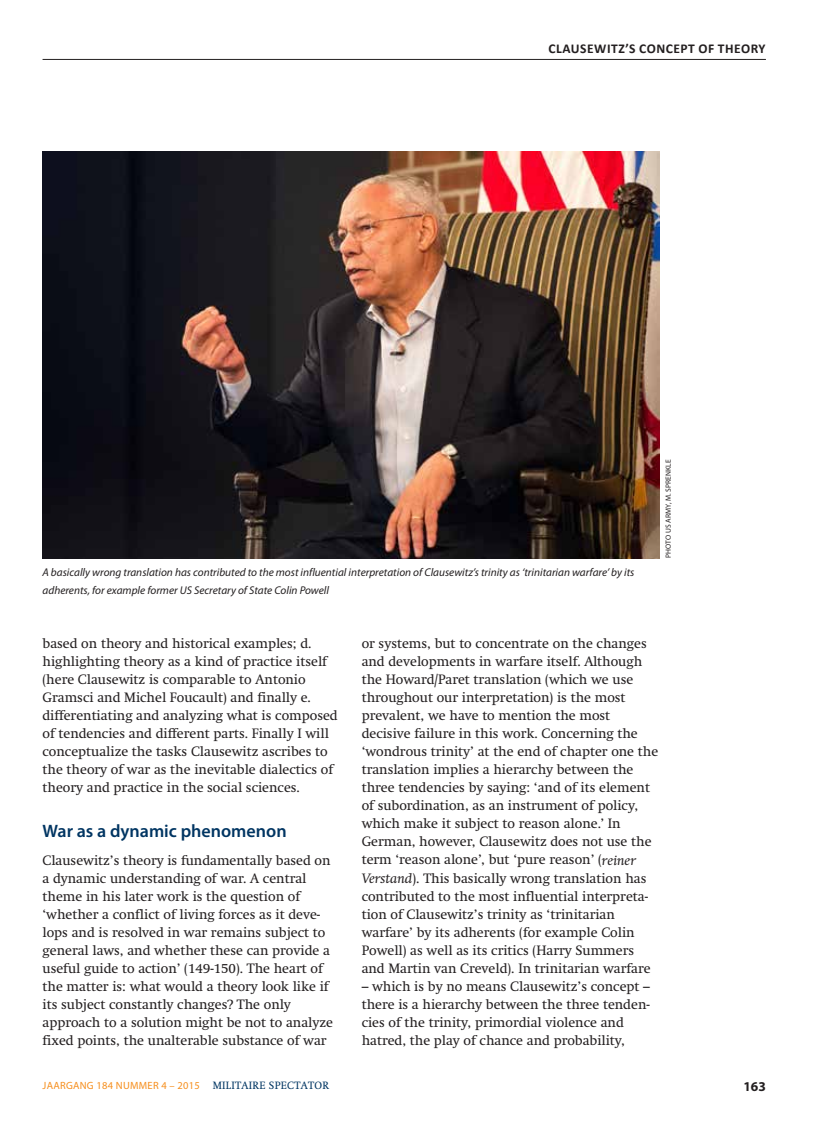
<style>
.page{position:relative;width:817px;height:1136px;background:#fff}
.page>*{position:absolute;margin:0;border:0;box-sizing:border-box;transform-origin:0 0}
.t1{font:600 18px "Myriad Pro";color:#003562}
.t2{font:13.5px/18px "Swift";color:#231f20}
.t3{font:700 13.5px "Calibri";letter-spacing:.04em;color:#231f20}
.t4{font:700 13.5px "Myriad Pro";color:#231f20}
.t5{font:italic 11.25px/18px "Myriad Pro";color:#231f20}
.t6{font:10.5px "Myriad Pro";letter-spacing:.025em;color:#f68f1e}
.t7{font:7.5px "Myriad Pro";letter-spacing:.02em;color:#231f20}
.s1{font-style:italic}
.s2{font-family:"Swift";color:#003562}
</style>
<div class="page">
<hr style="left:43px;top:59px;width:722px;height:1px;background:#231f20">
<img style="left:43px;top:152px;width:616px;height:406px">
<p class="t3" style="left:548px;top:40px;width:218px">CLAUSEWITZ’S CONCEPT OF THEORY</p>
<p class="t5" style="left:43px;top:563px;width:593px">A basically wrong translation has contributed to the most influential interpretation of Clausewitz’s trinity as ‘trinitarian warfare’ by its adherents, for example former US Secretary of State Colin Powell</p>
<p class="t7" style="left:664px;top:558px;width:100px;rotate:-90deg">Photo US Army, M. Sprenkle</p>
<p class="t2" style="left:43px;top:634px;width:296px">based on theory and historical examples; d. highlighting theory as a kind of practice itself (here Clausewitz is comparable to Antonio Gramsci and Michel Foucault) and finally e. differentiating and analyzing what is composed of tendencies and different parts. Finally I will conceptualize the tasks Clausewitz ascribes to the theory of war as the inevitable dialectics of theory and practice in the social sciences.</p>
<h1 class="t1" style="left:43px;top:821px;width:245px">War as a dynamic phenomenon</h1>
<p class="t2" style="left:43px;top:850px;width:292px">Clausewitz’s theory is fundamentally based on a dynamic understanding of war. A central theme in his later work is the question of ‘whether a conflict of living forces as it deve&shy;lops and is resolved in war remains subject to general laws, and whether these can provide a useful guide to action’ (149-150). The heart of the matter is: what would a theory look like if its subject constantly changes? The only approach to a solution might be not to analyze fixed points, the unalterable substance of war</p>
<p class="t2" style="left:361px;top:634px;width:298px">or systems, but to concentrate on the changes and developments in warfare itself. Although the Howard/Paret translation (which we use throughout our interpretation) is the most prevalent, we have to mention the most decisive failure in this work. Concerning the ‘wondrous trinity’ at the end of chapter one the translation implies a hierarchy between the three tendencies by saying: ‘and of its element of subordination, as an instrument of policy, which make it subject to reason alone.’ In German, however, Clausewitz does not use the term ‘reason alone’, but ‘pure reason’ (<span class="s1">reiner Verstand</span>). This basically wrong translation has contributed to the most influential interpreta&shy;tion of Clausewitz’s trinity as ‘trinitarian warfare’ by its adherents (for example Colin Powell) as well as its critics (Harry Summers and Martin van Creveld). In trinitarian warfare</p>
<p class="t2" style="left:361px;top:976px;width:290px">– which is by no means Clausewitz’s concept – there is a hierarchy between the three tenden&shy;cies of the trinity, primordial violence and hatred, the play of chance and probability,</p>
<p class="t6" style="left:43px;top:1079px;width:288px">JAARGANG 184 NUMMER 4 – 2015 <span class="s2">MILITAIRE SPECTATOR</span></p>
<p class="t4" style="left:743px;top:1078px;width:24px">163</p>
</div>
